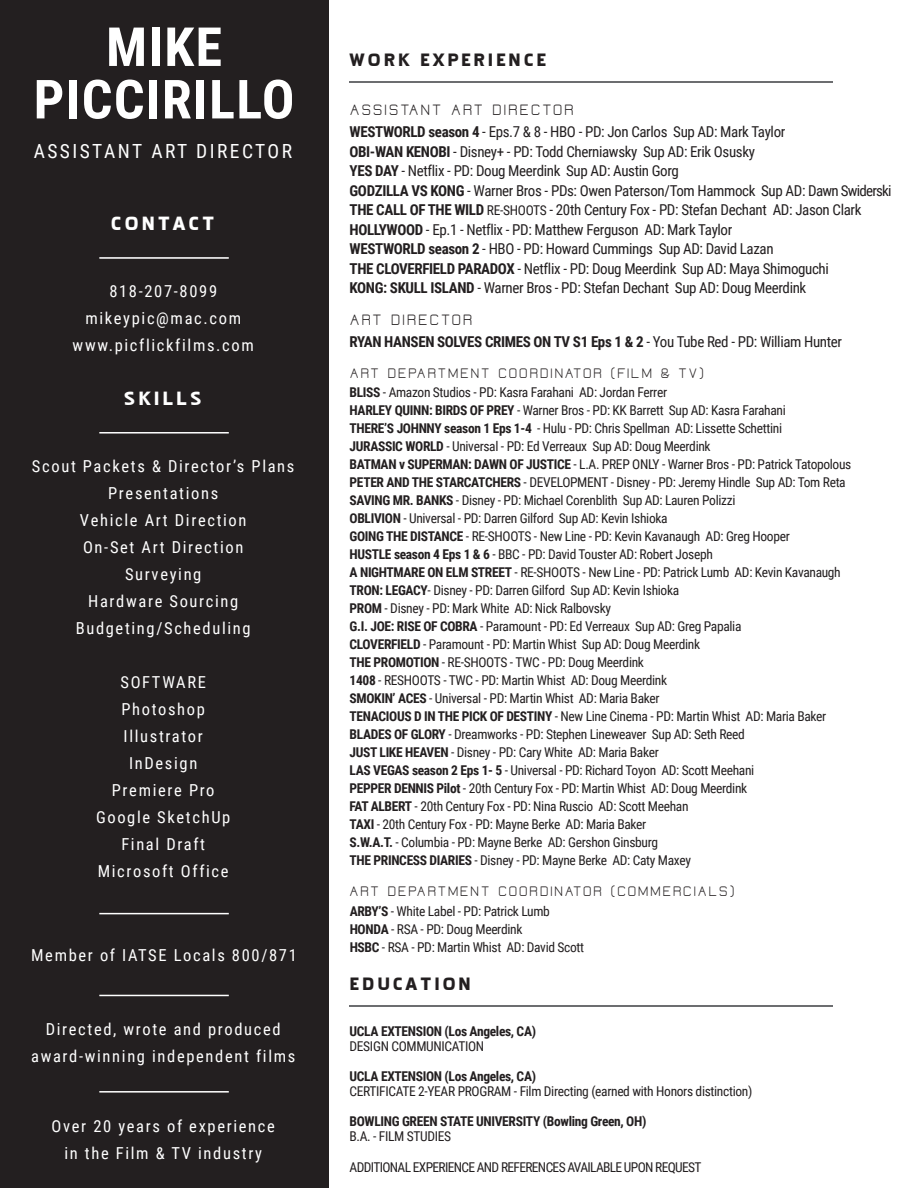
<style>
.page{position:relative;width:918px;height:1188px;background:#fff}
.page>*{position:absolute;margin:0;border:0;box-sizing:border-box;transform-origin:0 0}
.t1{font:700 54px/52.5px "Roboto Condensed";letter-spacing:.025em;color:#fff;text-align:center}
.t2{font:22.5px "Pakenham Xp Blk";letter-spacing:.125em;color:#fff}
.t3{font:21px "Pakenham Xp Blk";letter-spacing:.125em;color:#231f20}
.t4{font:19.5px "Roboto Condensed";letter-spacing:.125em;color:#fff}
.t5{font:700 18px "Elgethy Upper";letter-spacing:.125em;color:#231f20}
.t6{font:16.5px/27px "Roboto Condensed";letter-spacing:.1em;color:#fff;text-align:center}
.t7{font:700 16.5px "Elgethy Upper";letter-spacing:.125em;color:#231f20}
.t8{font:15px/19.5px "Roboto Condensed";letter-spacing:-.025em;color:#231f20}
.t9{font:700 15px "Roboto Condensed";letter-spacing:-.025em;color:#231f20}
.t10{font:13.5px/18px "Roboto Condensed";letter-spacing:-.025em;color:#231f20}
.t11{font:700 13.5px "Roboto Condensed";letter-spacing:-.025em;color:#231f20}
.t12{font:13.5px "Roboto Condensed";letter-spacing:-.05em;color:#231f20}
.s1{font-weight:700}
.s2{font-size:13.5px}
.s3{font-weight:400}
</style>
<div class="page">
<div style="left:0;top:0;width:328px;height:1188px;background:#231f20"></div>
<hr style="left:350px;top:82px;width:483px;height:1px;background:#6c6d70">
<hr style="left:99px;top:257px;width:130px;height:2px;background:#fff">
<hr style="left:99px;top:432px;width:130px;height:2px;background:#fff">
<hr style="left:99px;top:913px;width:130px;height:1px;background:#fff">
<hr style="left:99px;top:995px;width:130px;height:1px;background:#fff">
<hr style="left:99px;top:1091px;width:130px;height:2px;background:#fff">
<hr style="left:350px;top:1005px;width:483px;height:2px;background:#6c6d70">
<h1 class="t1" style="left:34px;top:19px;width:262px">MIKE<br>PICCIRILLO</h1>
<h3 class="t4" style="left:34px;top:138px;width:260px">ASSISTANT ART DIRECTOR</h3>
<h2 class="t2" style="left:111px;top:212px;width:105px">CONTACT</h2>
<p class="t6" style="left:73px;top:277px;width:183px">818-207-8099 mikeypic@mac.com www.picflickfilms.com</p>
<h2 class="t2" style="left:123px;top:387px;width:80px">SKILLS</h2>
<p class="t6" style="left:32px;top:452px;width:264px">Scout Packets &amp; Director’s Plans<br>Presentations<br>Vehicle Art Direction<br>On-Set Art Direction<br>Surveying<br>Hardware Sourcing<br>Budgeting/Scheduling</p>
<p class="t6" style="left:96px;top:668px;width:136px">SOFTWARE<br>Photoshop<br>Illustrator<br>InDesign<br>Premiere Pro<br>Google SketchUp<br>Final Draft<br>Microsoft Office</p>
<p class="t6" style="left:31px;top:941px;width:267px">Member of IATSE Locals 800/871</p>
<p class="t6" style="left:31px;top:1015px;width:266px">Directed, wrote and produced award-winning independent films</p>
<p class="t6" style="left:52px;top:1112px;width:225px">Over 20 years of experience in the Film &amp; TV industry</p>
<h3 class="t3" style="left:350px;top:49px;width:198px">WORK EXPERIENCE</h3>
<h3 class="t5" style="left:350px;top:101px;width:226px">ASSISTANT ART DIRECTOR</h3>
<p class="t8" style="left:350px;top:122px;width:544px"><span class="s1">WESTWORLD season 4</span> - Eps.7 &amp; 8 - HBO - PD: Jon Carlos Sup AD: Mark Taylor<br><span class="s1">OBI-WAN KENOBI</span> - Disney+ - PD: Todd Cherniawsky Sup AD: Erik Osusky<br><span class="s1">YES DAY</span> - Netflix - PD: Doug Meerdink Sup AD: Austin Gorg<br><span class="s1">GODZILLA VS KONG</span> - Warner Bros - PDs: Owen Paterson/Tom Hammock Sup AD: Dawn Swiderski <span class="s1">THE CALL OF THE WILD</span> <span class="s2">RE-SHOOTS</span> - 20th Century Fox - PD: Stefan Dechant AD: Jason Clark <span class="s1">HOLLYWOOD</span> - Ep.1 - Netflix - PD: Matthew Ferguson AD: Mark Taylor<br><span class="s1">WESTWORLD season 2</span> - HBO - PD: Howard Cummings Sup AD: David Lazan<br><span class="s1">THE CLOVERFIELD PARADOX</span> - Netflix - PD: Doug Meerdink Sup AD: Maya Shimoguchi<br><span class="s1">KONG: SKULL ISLAND</span> - Warner Bros - PD: Stefan Dechant Sup AD: Doug Meerdink</p>
<h3 class="t5" style="left:350px;top:311px;width:124px">ART DIRECTOR</h3>
<p class="t9" style="left:350px;top:332px;width:494px">RYAN HANSEN SOLVES CRIMES ON TV S1 Eps 1 &amp; 2 <span class="s3">- You Tube Red - PD: William Hunter</span></p>
<p class="t7" style="left:350px;top:365px;width:356px">ART DEPARTMENT COORDINATOR (FILM &amp; TV)</p>
<p class="t10" style="left:350px;top:383px;width:503px"><span class="s1">BLISS</span> - Amazon Studios - PD: Kasra Farahani AD: Jordan Ferrer<br><span class="s1">HARLEY QUINN: BIRDS OF PREY</span> - Warner Bros - PD: KK Barrett Sup AD: Kasra Farahani<br><span class="s1">THERE’S JOHNNY season 1 Eps 1-4</span> - Hulu - PD: Chris Spellman AD: Lissette Schettini<br><span class="s1">JURASSIC WORLD</span> - Universal - PD: Ed Verreaux Sup AD: Doug Meerdink<br><span class="s1">BATMAN v SUPERMAN: DAWN OF JUSTICE</span> - L.A. PREP ONLY - Warner Bros - PD: Patrick Tatopolous <span class="s1">PETER AND THE STARCATCHERS</span> - DEVELOPMENT - Disney - PD: Jeremy Hindle Sup AD: Tom Reta <span class="s1">SAVING MR. BANKS</span> - Disney - PD: Michael Corenblith Sup AD: Lauren Polizzi<br><span class="s1">OBLIVION</span> - Universal - PD: Darren Gilford Sup AD: Kevin Ishioka<br><span class="s1">GOING THE DISTANCE</span> - RE-SHOOTS - New Line - PD: Kevin Kavanaugh AD: Greg Hooper<br><span class="s1">HUSTLE season 4 Eps 1 &amp; 6</span> - BBC - PD: David Touster AD: Robert Joseph<br><span class="s1">A NIGHTMARE ON ELM STREET</span> - RE-SHOOTS - New Line - PD: Patrick Lumb AD: Kevin Kavanaugh <span class="s1">TRON: LEGACY</span>- Disney - PD: Darren Gilford Sup AD: Kevin Ishioka<br><span class="s1">PROM</span> - Disney - PD: Mark White AD: Nick Ralbovsky<br><span class="s1">G.I. JOE: RISE OF COBRA</span> - Paramount - PD: Ed Verreaux Sup AD: Greg Papalia<br><span class="s1">CLOVERFIELD</span> - Paramount - PD: Martin Whist Sup AD: Doug Meerdink<br><span class="s1">THE PROMOTION</span> - RE-SHOOTS - TWC - PD: Doug Meerdink<br><span class="s1">1408</span> - RESHOOTS - TWC - PD: Martin Whist AD: Doug Meerdink<br><span class="s1">SMOKIN’ ACES</span> - Universal - PD: Martin Whist AD: Maria Baker<br><span class="s1">TENACIOUS D IN THE PICK OF DESTINY</span> - New Line Cinema - PD: Martin Whist AD: Maria Baker <span class="s1">BLADES OF GLORY</span> - Dreamworks - PD: Stephen Lineweaver Sup AD: Seth Reed<br><span class="s1">JUST LIKE HEAVEN</span> - Disney - PD: Cary White AD: Maria Baker<br><span class="s1">LAS VEGAS season 2 Eps 1- 5</span> - Universal - PD: Richard Toyon AD: Scott Meehani<br><span class="s1">PEPPER DENNIS Pilot</span> - 20th Century Fox - PD: Martin Whist AD: Doug Meerdink<br><span class="s1">FAT ALBERT</span> - 20th Century Fox - PD: Nina Ruscio AD: Scott Meehan<br><span class="s1">TAXI</span> - 20th Century Fox - PD: Mayne Berke AD: Maria Baker<br><span class="s1">S.W.A.T.</span> - Columbia - PD: Mayne Berke AD: Gershon Ginsburg<br><span class="s1">THE PRINCESS DIARIES</span> - Disney - PD: Mayne Berke AD: Caty Maxey</p>
<p class="t7" style="left:350px;top:883px;width:386px">ART DEPARTMENT COORDINATOR (COMMERCIALS)</p>
<p class="t10" style="left:350px;top:902px;width:236px"><span class="s1">ARBY’S</span> - White Label - PD: Patrick Lumb<br><span class="s1">HONDA</span> - RSA - PD: Doug Meerdink<br><span class="s1">HSBC</span> - RSA - PD: Martin Whist AD: David Scott</p>
<h3 class="t3" style="left:350px;top:973px;width:123px">EDUCATION</h3>
<p class="t11" style="left:350px;top:1022px;width:188px">UCLA EXTENSION (Los Angeles, CA)</p>
<p class="t10" style="left:350px;top:1037px;width:136px">DESIGN COMMUNICATION</p>
<p class="t11" style="left:350px;top:1067px;width:188px">UCLA EXTENSION (Los Angeles, CA)</p>
<p class="t10" style="left:350px;top:1082px;width:404px">CERTIFICATE 2-YEAR PROGRAM - Film Directing (earned with Honors distinction)</p>
<p class="t11" style="left:350px;top:1112px;width:298px">BOWLING GREEN STATE UNIVERSITY (Bowling Green, OH)</p>
<p class="t10" style="left:350px;top:1127px;width:103px">B.A. - FILM STUDIES</p>
<p class="t12" style="left:350px;top:1158px;width:353px">ADDITIONAL EXPERIENCE AND REFERENCES AVAILABLE UPON REQUEST</p>
</div>
